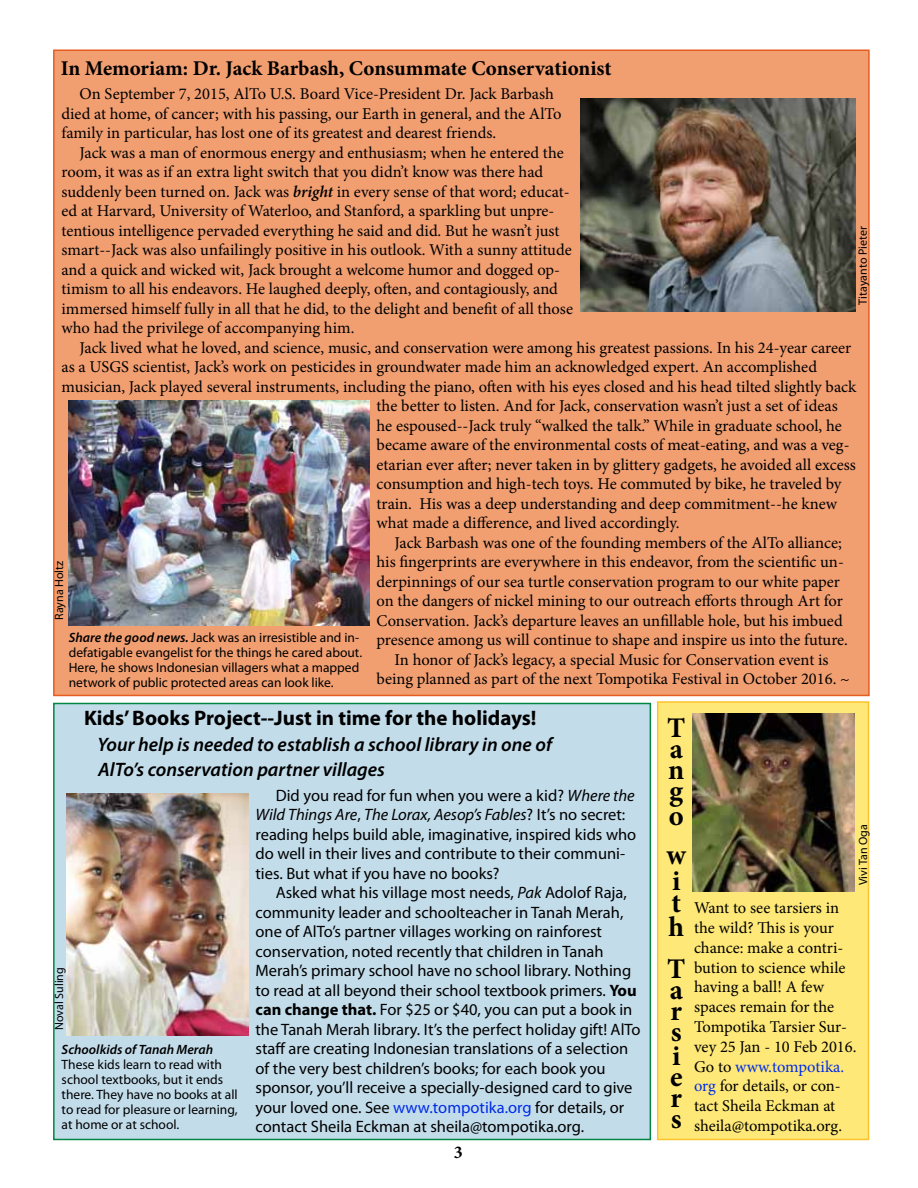
<style>
.page{position:relative;width:918px;height:1188px;background:#fff}
.page>*{position:absolute;margin:0;border:0;box-sizing:border-box;transform-origin:0 0}
.t1{font:700 28.5px/21px "Minion Pro";color:#000;text-align:justify}
.t2{font:700 21px "Minion Pro";color:#000}
.t3{font:700 21px "Myriad Pro";color:#000}
.t4{font:italic 600 19.5px/25.5px "Myriad Pro";color:#000}
.t5{font:700 18px "Minion Pro";color:#000}
.t6{font:16.5px/19.5px "Minion Pro";color:#000}
.t7{font:16.5px/19.5px "Myriad Pro";color:#000}
.t8{font:13.5px/15px "Myriad Pro";color:#000}
.t9{font:italic 600 13.5px "Myriad Pro";color:#000}
.t10{font:12px "Myriad Pro";color:#000}
.s1{font-weight:600;font-style:italic}
.s2{font-style:italic}
.s3{font-weight:700}
.s4{color:#002ce7}
</style>
<div class="page">
<div style="left:657px;top:701px;width:212px;height:439px;background:#fee877;border:2px solid #fdc32d"></div>
<div style="left:53px;top:50px;width:817px;height:646px;background:#f19e71;border:2px solid #e65d21"></div>
<div style="left:53px;top:703px;width:598px;height:437px;background:#c3dcea;border:2px solid #018643"></div>
<img style="left:692px;top:713px;width:162px;height:178px">
<img style="left:581px;top:98px;width:275px;height:214px">
<img style="left:69px;top:400px;width:301px;height:226px">
<img style="left:66px;top:794px;width:183px;height:241px">
<p class="t2" style="left:61px;top:53px;width:552px">In Memoriam: Dr. Jack Barbash, Consummate Conservationist</p>
<p class="t6" style="left:62px;top:84px;width:502px;text-indent:18px">On September 7, 2015, AlTo U.S. Board Vice-President Dr. Jack Barbash died at home, of cancer; with his passing, our Earth in general, and the AlTo family in particular, has lost one of its greatest and dearest friends.</p>
<p class="t6" style="left:62px;top:143px;width:513px;text-indent:18px">Jack was a man of enormous energy and enthusiasm; when he entered the room, it was as if an extra light switch that you didn’t know was there had suddenly been turned on. Jack was <span class="s1">bright</span> in every sense of that word; educat&shy;ed at Harvard, University of Waterloo, and Stanford, a sparkling but unpre&shy;tentious intelligence pervaded everything he said and did. But he wasn’t just smart--Jack was also unfailingly positive in his outlook. With a sunny attitude and a quick and wicked wit, Jack brought a welcome humor and dogged op&shy;timism to all his endeavors. He laughed deeply, often, and contagiously, and immersed himself fully in all that he did, to the delight and benefit of all those who had the privilege of accompanying him.</p>
<p class="t6" style="left:80px;top:338px;width:773px">Jack lived what he loved, and science, music, and conservation were among his greatest passions. In his 24-year career</p>
<p class="t6" style="left:62px;top:357px;width:757px">as a USGS scientist, Jack’s work on pesticides in groundwater made him an acknowledged expert. An accomplished</p>
<p class="t6" style="left:62px;top:377px;width:796px">musician, Jack played several instruments, including the piano, often with his eyes closed and his head tilted slightly back</p>
<p class="t6" style="left:377px;top:396px;width:463px">the better to listen. And for Jack, conservation wasn’t just a set of ideas</p>
<p class="t6" style="left:377px;top:416px;width:467px">he espoused--Jack truly “walked the talk.” While in graduate school, he</p>
<p class="t6" style="left:377px;top:435px;width:475px">became aware of the environmental costs of meat-eating, and was a veg-</p>
<p class="t6" style="left:377px;top:455px;width:481px">etarian ever after; never taken in by glittery gadgets, he avoided all excess</p>
<p class="t6" style="left:377px;top:474px;width:467px">consumption and high-tech toys. He commuted by bike, he traveled by</p>
<p class="t6" style="left:377px;top:494px;width:462px">train. His was a deep understanding and deep commitment--he knew</p>
<p class="t6" style="left:377px;top:513px;width:305px">what made a difference, and lived accordingly.</p>
<p class="t6" style="left:395px;top:533px;width:449px">Jack Barbash was one of the founding members of the AlTo alliance;</p>
<p class="t6" style="left:377px;top:552px;width:469px">his fingerprints are everywhere in this endeavor, from the scientific un-</p>
<p class="t6" style="left:377px;top:572px;width:465px">derpinnings of our sea turtle conservation program to our white paper</p>
<p class="t6" style="left:377px;top:591px;width:468px">on the dangers of nickel mining to our outreach efforts through Art for</p>
<p class="t6" style="left:377px;top:611px;width:468px">Conservation. Jack’s departure leaves an unfillable hole, but his imbued</p>
<p class="t6" style="left:377px;top:630px;width:473px">presence among us will continue to shape and inspire us into the future.</p>
<p class="t6" style="left:395px;top:650px;width:436px">In honor of Jack’s legacy, a special Music for Conservation event is</p>
<p class="t6" style="left:377px;top:669px;width:475px">being planned as part of the next Tompotika Festival in October 2016. ~</p>
<p class="t10" style="left:856px;top:305px;width:80px;rotate:-90deg">Titayanto Pieter</p>
<p class="t10" style="left:52px;top:620px;width:61px;rotate:-90deg">Rayna Holtz</p>
<p class="t8" style="left:69px;top:630px;width:295px"><span class="s1">Share the good news.</span> Jack was an irresistible and in&shy;defatigable evangelist for the things he cared about.<br>Here, he shows Indonesian villagers what a mapped network of public protected areas can look like.</p>
<p class="t3" style="left:84px;top:704px;width:454px">Kids’ Books Project--Just in time for the holidays!</p>
<p class="t4" style="left:98px;top:731px;width:456px">Your help is needed to establish a school library in one of<br>AlTo’s conservation partner villages</p>
<p class="t10" style="left:52px;top:1030px;width:64px;rotate:-90deg">Noval Suling</p>
<p class="t9" style="left:62px;top:1041px;width:153px">Schoolkids of Tanah Merah</p>
<p class="t8" style="left:62px;top:1057px;width:178px">These kids learn to read with school textbooks, but it ends there. They have no books at all to read for pleasure or learning, at home or at school.</p>
<p class="t7" style="left:256px;top:785px;width:382px;text-indent:20px">Did you read for fun when you were a kid? <span class="s2">Where the Wild Things Are</span>, <span class="s2">The Lorax, Aesop’s Fables</span>? It’s no secret: reading helps build able, imaginative, inspired kids who do well in their lives and contribute to their communi&shy;ties. But what if you have no books?</p>
<p class="t7" style="left:256px;top:883px;width:387px;text-indent:20px">Asked what his village most needs, <span class="s2">Pak</span> Adolof Raja, community leader and schoolteacher in Tanah Merah, one of AlTo’s partner villages working on rainforest conservation, noted recently that children in Tanah Merah’s primary school have no school library. Nothing to read at all beyond their school textbook primers. <span class="s3">You can change that.</span> For $25 or $40, you can put a book in the Tanah Merah library. It’s the perfect holiday gift! AlTo staff are creating Indonesian translations of a selection of the very best children’s books; for each book you sponsor, you’ll receive a specially-designed card to give your loved one. See <span class="s4">www.tompotika.org</span> for details, or contact Sheila Eckman at sheila@tompotika.org.</p>
<p class="t5" style="left:454px;top:1140px;width:10px">3</p>
<h1 class="t1" style="left:667px;top:717px;width:20px">T a n g</h1>
<h1 class="t1" style="left:667px;top:796px;width:21px;line-height:39px">o w</h1>
<h1 class="t1" style="left:668px;top:869px;width:17px;line-height:23.2px;text-align:left">i t h</h1>
<h1 class="t1" style="left:667px;top:958px;width:20px">T a r s</h1>
<h1 class="t1" style="left:670px;top:1045px;width:14px">i e r s</h1>
<p class="t10" style="left:856px;top:885px;width:62px;rotate:-90deg">Vivi Tan Oga</p>
<p class="t6" style="left:694px;top:898px;width:164px">Want to see tarsiers in the wild? This is your chance: make a contri&shy;bution to science while having a ball! A few spaces remain for the<br>Tompotika Tarsier Sur&shy;vey 25 Jan - 10 Feb 2016.<br>Go to <span class="s4">www.tompotika. org</span> for details, or con&shy;tact Sheila Eckman at sheila@tompotika.org.</p>
</div>
